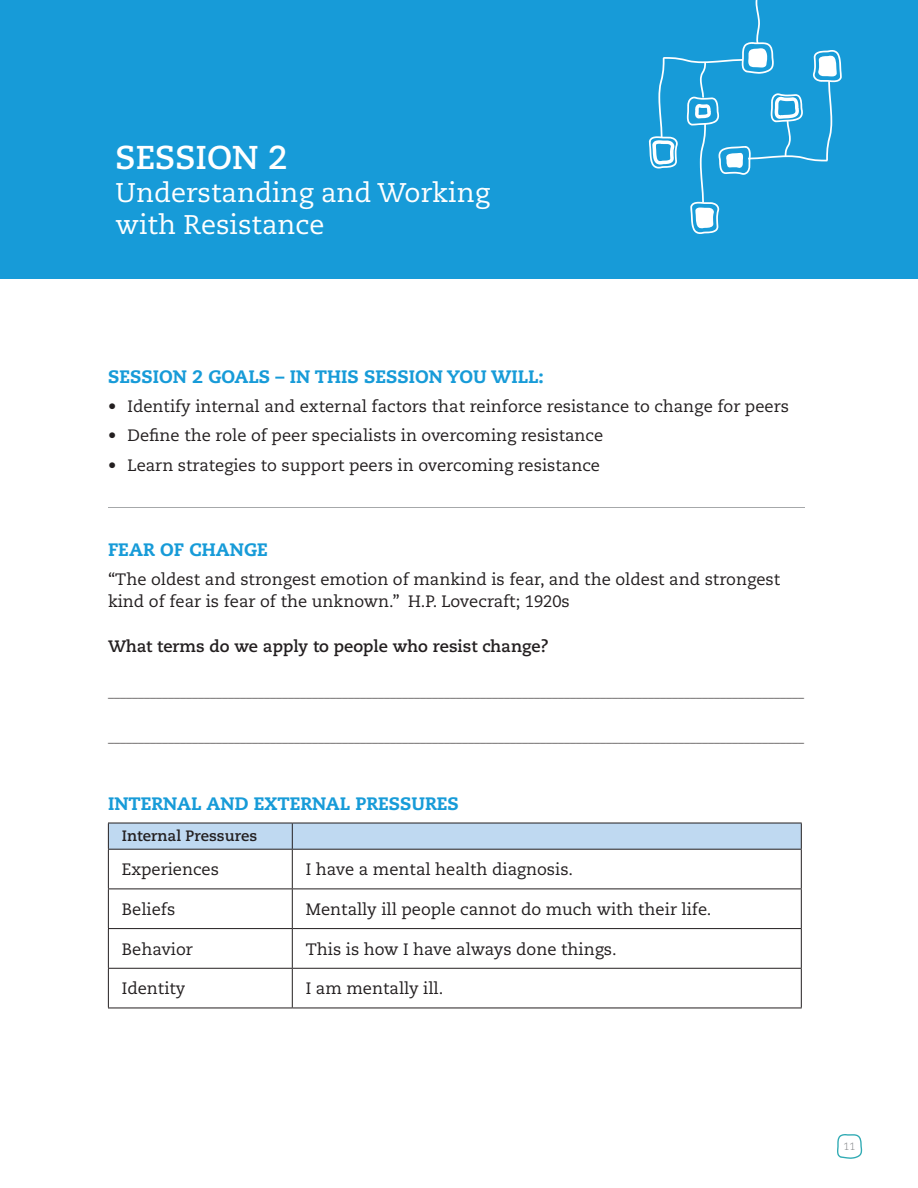
<style>
.page{position:relative;width:918px;height:1188px;background:#fff}
.page>*{position:absolute;margin:0;border:0;box-sizing:border-box;transform-origin:0 0}
.t1{font:700 33px "Caecilia LT Std";color:#fff}
.t2{font:27px/32.4px "Caecilia LT Std";color:#fff}
.t3{font:800 18px "Caecilia LT Std";color:#179bd8}
.t4{font:16.5px/22.5px "Caecilia LT Std";color:#231f20}
.t5{font:700 16.5px "Caecilia LT Std";color:#231f20}
.t6{font:700 15px "Caecilia LT Std";color:#231f20}
.t7{font:700 12px "Caecilia LT Std";color:#231f20}
.t8{font:300 10.5px "Caecilia LT Std";color:#808285}
</style>
<div class="page">
<svg style="left:837px;top:1134px;width:25px;height:25px"></svg>
<hr style="left:801px;top:969px;width:1px;height:39px;background:#231f20">
<hr style="left:292px;top:1008px;width:510px;height:1px;background:#231f20">
<hr style="left:801px;top:850px;width:1px;height:39px;background:#231f20">
<hr style="left:108px;top:889px;width:184px;height:1px;background:#231f20">
<hr style="left:292px;top:889px;width:510px;height:1px;background:#231f20">
<hr style="left:801px;top:889px;width:1px;height:39px;background:#231f20">
<hr style="left:108px;top:928px;width:184px;height:1px;background:#231f20">
<hr style="left:292px;top:928px;width:510px;height:1px;background:#231f20">
<hr style="left:801px;top:929px;width:1px;height:39px;background:#231f20">
<hr style="left:108px;top:968px;width:184px;height:1px;background:#231f20">
<hr style="left:292px;top:968px;width:510px;height:1px;background:#231f20">
<hr style="left:108px;top:850px;width:1px;height:39px;background:#231f20">
<hr style="left:292px;top:850px;width:1px;height:39px;background:#231f20">
<hr style="left:108px;top:889px;width:1px;height:39px;background:#231f20">
<hr style="left:292px;top:889px;width:1px;height:39px;background:#231f20">
<hr style="left:108px;top:929px;width:1px;height:39px;background:#231f20">
<hr style="left:292px;top:929px;width:1px;height:39px;background:#231f20">
<hr style="left:108px;top:969px;width:1px;height:39px;background:#231f20">
<hr style="left:292px;top:969px;width:1px;height:39px;background:#231f20">
<hr style="left:108px;top:1008px;width:184px;height:1px;background:#231f20">
<svg style="left:108px;top:823px;width:694px;height:26px"></svg>
<hr style="left:108px;top:849px;width:184px;height:1px;background:#231f20">
<hr style="left:292px;top:849px;width:510px;height:1px;background:#231f20">
<div style="left:0;top:0;width:918px;height:279px;background:#179bd8"></div>
<svg style="left:649px;top:0;width:193px;height:234px"></svg>
<hr style="left:108px;top:507px;width:740px;height:1px;background:#a6a8aa">
<div style="left:805px;top:499px;width:50px;height:82px;background:#fff"></div>
<h1 class="t1" style="left:116px;top:138px;width:174px">SESSION 2</h1>
<h2 class="t2" style="left:116px;top:176px;width:376px">Understanding and Working with Resistance</h2>
<p class="t3" style="left:108px;top:365px;width:437px">SESSION 2 GOALS – IN THIS SESSION YOU WILL:</p>
<p class="t4" style="left:108px;top:395px;width:682px">• Identify internal and external factors that reinforce resistance to change for peers</p>
<p class="t4" style="left:108px;top:425px;width:497px">• Define the role of peer specialists in overcoming resistance</p>
<p class="t4" style="left:108px;top:454px;width:494px">• Learn strategies to support peers in overcoming resistance</p>
<p class="t3" style="left:108px;top:538px;width:161px">FEAR OF CHANGE</p>
<p class="t4" style="left:108px;top:568px;width:674px">“The oldest and strongest emotion of mankind is fear, and the oldest and strongest kind of fear is fear of the unknown.” H.P. Lovecraft; 1920s</p>
<p class="t5" style="left:108px;top:637px;width:442px">What terms do we apply to people who resist change?</p>
<p class="t7" style="left:108px;top:686px;width:697px">____________________________________________________________________________________________________________________</p>
<p class="t7" style="left:108px;top:731px;width:697px">____________________________________________________________________________________________________________________</p>
<p class="t3" style="left:108px;top:792px;width:352px">INTERNAL AND EXTERNAL PRESSURES</p>
<p class="t6" style="left:122px;top:827px;width:137px">Internal Pressures</p>
<p class="t4" style="left:122px;top:859px;width:99px">Experiences</p>
<p class="t4" style="left:306px;top:859px;width:269px">I have a mental health diagnosis.</p>
<p class="t4" style="left:122px;top:898px;width:55px">Beliefs</p>
<p class="t4" style="left:306px;top:898px;width:407px">Mentally ill people cannot do much with their life.</p>
<p class="t4" style="left:122px;top:938px;width:73px">Behavior</p>
<p class="t4" style="left:306px;top:938px;width:313px">This is how I have always done things.</p>
<p class="t4" style="left:122px;top:978px;width:65px">Identity</p>
<p class="t4" style="left:306px;top:978px;width:139px">I am mentally ill.</p>
<p class="t8" style="left:844px;top:1140px;width:13px">11</p>
</div>
